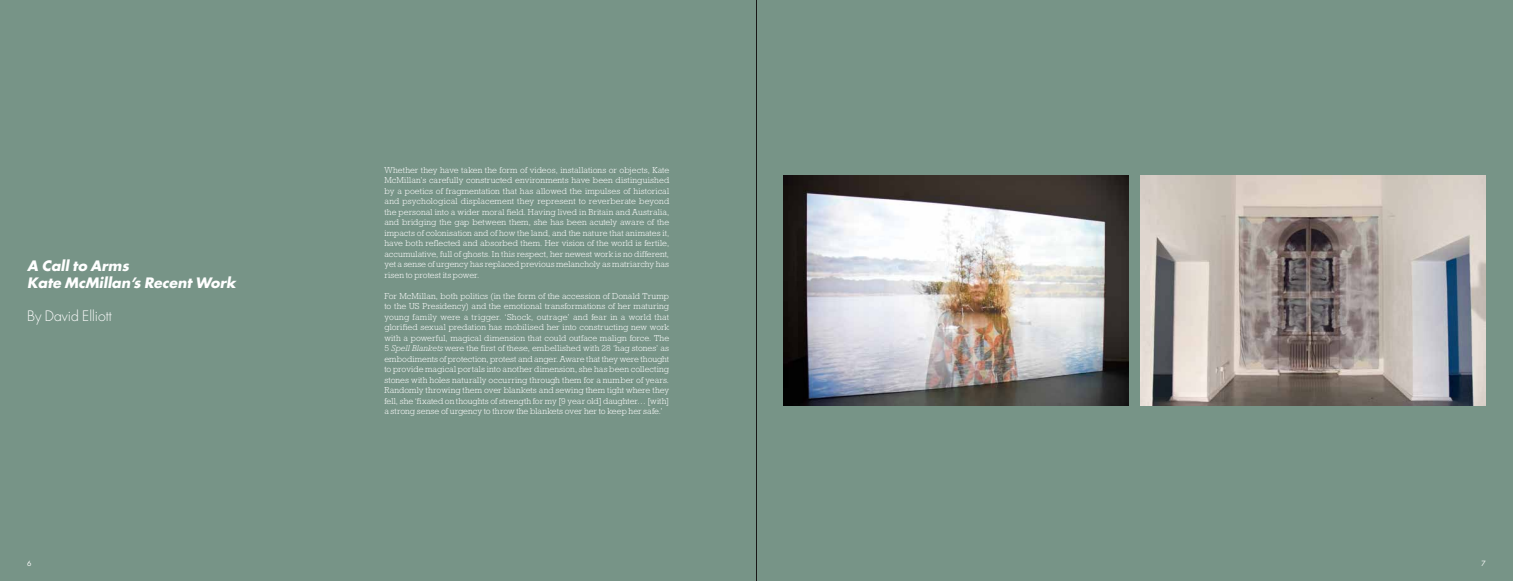
<style>
.page{position:relative;width:1513px;height:581px;background:#fff}
.page>*{position:absolute;margin:0;border:0;box-sizing:border-box;transform-origin:0 0}
.t1{font:italic 700 14px/16.8px "Futura LT";color:#fff}
.t2{font:300 14px "Futura LT";color:#fff}
.t3{font:300 8.75px/10.5px "Rockwell Std";color:#fff;text-align:justify}
.t4{font:7px "Futura LT";color:#fff}
.s1{font-style:italic}
</style>
<div class="page">
<div style="left:0;top:0;width:1513px;height:580px;background:#779487"></div>
<hr style="left:756px;top:0;width:1px;height:580px;background:#181716">
<img style="left:784px;top:175px;width:345px;height:230px">
<img style="left:1141px;top:175px;width:345px;height:230px">
<h1 class="t1" style="left:27px;top:257px;width:210px">A Call to Arms<br>Kate McMillan’s Recent Work</h1>
<h1 class="t2" style="left:27px;top:307px;width:86px">By David Elliott</h1>
<p class="t3" style="left:384px;top:164px;width:286px">Whether they have taken the form of videos, installations or objects, Kate McMillan’s carefully constructed environments have been distinguished by a poetics of fragmentation that has allowed the impulses of historical and psychological displacement they represent to reverberate beyond the personal into a wider moral field. Having lived in Britain and Australia, and bridging the gap between them, she has been acutely aware of the impacts of colonisation and of how the land, and the nature that animates it, have both reflected and absorbed them. Her vision of the world is fertile, accumulative, full of ghosts. In this respect, her newest work is no different, yet a sense of urgency has replaced previous melancholy as matriarchy has risen to protest its power.</p>
<p class="t3" style="left:384px;top:290px;width:286px">For McMillan, both politics (in the form of the accession of Donald Trump to the US Presidency) and the emotional transformations of her maturing young family were a trigger. ‘Shock, outrage’ and fear in a world that glorified sexual predation has mobilised her into constructing new work with a powerful, magical dimension that could outface malign force. The 5 <span class="s1">Spell Blankets</span> were the first of these, embellished with 28 ‘hag stones’ as embodiments of protection, protest and anger. Aware that they were thought to provide magical portals into another dimension, she has been collecting stones with holes naturally occurring through them for a number of years.<br>Randomly throwing them over blankets and sewing them tight where they fell, she ‘fixated on thoughts of strength for my [9 year old] daughter… [with] a strong sense of urgency to throw the blankets over her to keep her safe.’</p>
<p class="t4" style="left:27px;top:558px;width:6px">6</p>
<p class="t4" style="left:1481px;top:558px;width:6px">7</p>
</div>
